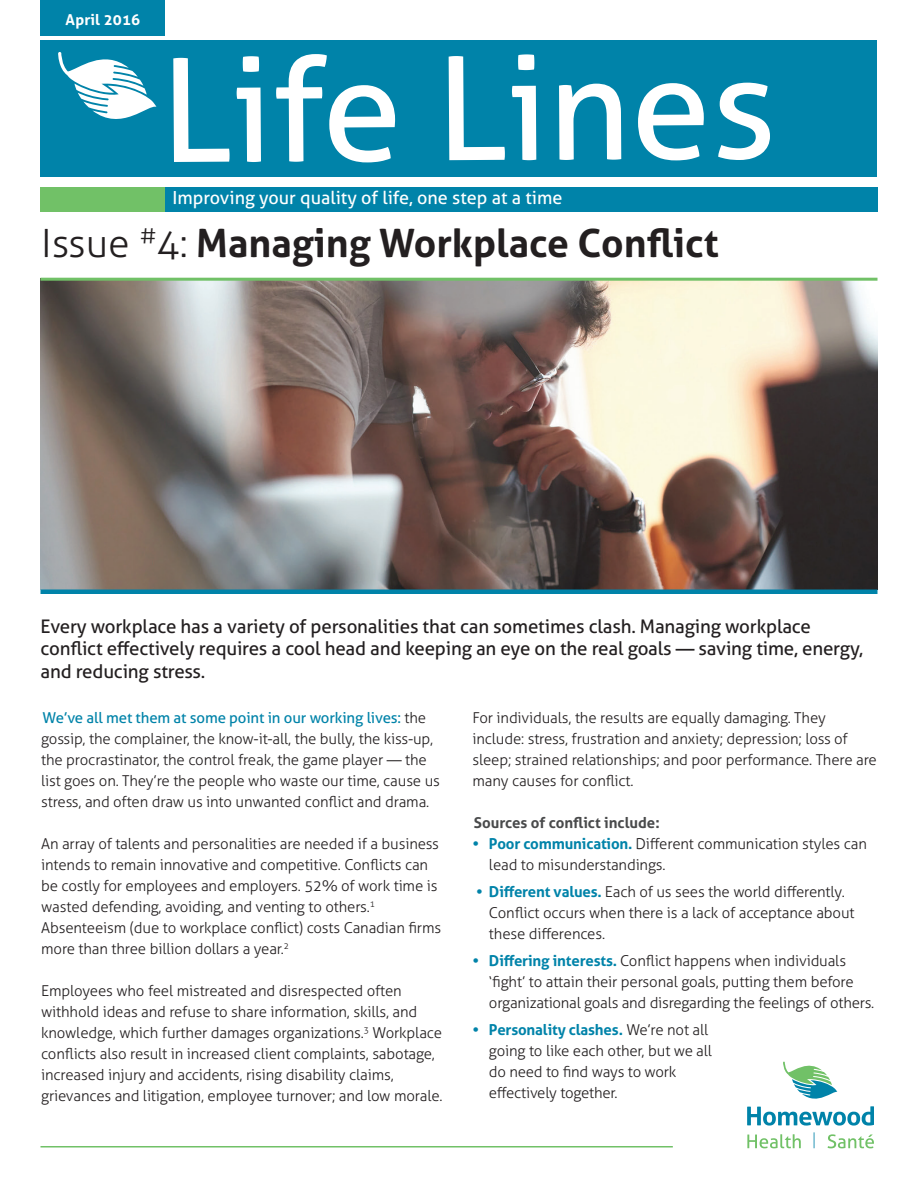
<style>
.page{position:relative;width:918px;height:1188px;background:#fff}
.page>*{position:absolute;margin:0;border:0;box-sizing:border-box;transform-origin:0 0}
.t1{font:144px "Aller";letter-spacing:-.01em;color:#fff}
.t2{font:700 39px "Aller";color:#231f20}
.t3{font:18.75px/22.5px "Aller";letter-spacing:-.01em;color:#231f20}
.t4{font:18px "Aller";color:#fff}
.t5{font:300 15px/21px "Aller";letter-spacing:-.01em;color:#231f20}
.t6{font:700 15px "Aller";color:#494a4b}
.t7{font:700 15px "Aller";letter-spacing:.01em;color:#fff}
.s1{font-weight:300}
.s2{font-weight:400;color:#0083a9}
.s3{font-weight:700;color:#0083a9}
</style>
<div class="page">
<hr style="left:40px;top:1146px;width:633px;height:2px;background:#71c167">
<div style="left:40px;top:40px;width:838px;height:137px;background:#0083a9"></div>
<div style="left:40px;top:187px;width:125px;height:25px;background:#71c167"></div>
<svg style="left:58px;top:52px;width:98px;height:67px"></svg>
<div style="left:40px;top:0;width:125px;height:35px;background:#0083a9"></div>
<div style="left:165px;top:187px;width:713px;height:25px;background:#0083a9"></div>
<img style="left:40px;top:281px;width:838px;height:309px">
<svg style="left:747px;top:1061px;width:127px;height:65px"></svg>
<svg style="left:747px;top:1134px;width:54px;height:14px"></svg>
<svg style="left:828px;top:1134px;width:46px;height:14px"></svg>
<svg style="left:814px;top:1132px;width:1px;height:16px"></svg>
<hr style="left:40px;top:590px;width:838px;height:4px;background:#0083a9">
<hr style="left:40px;top:278px;width:838px;height:3px;background:#71c167">
<p class="t7" style="left:66px;top:11px;width:76px">April 2016</p>
<h1 class="t1" style="left:161px;top:22px;width:618px">Life Lines</h1>
<p class="t4" style="left:172px;top:187px;width:391px">Improving your quality of life, one step at a time</p>
<h2 class="t2" style="left:41px;top:219px;width:679px"><span class="s1">Issue</span> <sup>#</sup><span class="s1">4:</span> Managing Workplace Conflict</h2>
<p class="t3" style="left:41px;top:615px;width:824px">Every workplace has a variety of personalities that can sometimes clash. Managing workplace conflict effectively requires a cool head and keeping an eye on the real goals — saving time, energy, and reducing stress.</p>
<p class="t5" style="left:41px;top:708px;width:400px"><span class="s2">We’ve all met them at some point in our working lives:</span> the gossip, the complainer, the know-it-all, the bully, the kiss-up, the procrastinator, the control freak, the game player — the list goes on. They’re the people who waste our time, cause us stress, and often draw us into unwanted conflict and drama.</p>
<p class="t5" style="left:41px;top:834px;width:402px">An array of talents and personalities are needed if a business intends to remain innovative and competitive. Conflicts can be costly for employees and employers. 52% of work time is wasted defending, avoiding, and venting to others.<sup>1<br></sup>Absenteeism (due to workplace conflict) costs Canadian firms more than three billion dollars a year.<sup>2</sup></p>
<p class="t5" style="left:41px;top:981px;width:403px">Employees who feel mistreated and disrespected often withhold ideas and refuse to share information, skills, and knowledge, which further damages organizations.<sup>3</sup> Workplace conflicts also result in increased client complaints, sabotage, increased injury and accidents, rising disability claims, grievances and litigation, employee turnover; and low morale.</p>
<p class="t5" style="left:472px;top:708px;width:406px">For individuals, the results are equally damaging. They include: stress, frustration and anxiety; depression; loss of sleep; strained relationships; and poor performance. There are many causes for conflict.</p>
<p class="t6" style="left:474px;top:813px;width:187px">Sources of conflict include:</p>
<p class="t5" style="left:489px;top:833px;width:380px;text-indent:-16px"><span class="s3">• Poor communication.</span> Different communication styles can lead to misunderstandings.</p>
<p class="t5" style="left:489px;top:881px;width:367px;text-indent:-13px"><span class="s3">• Different values.</span> Each of us sees the world differently.<br>Conflict occurs when there is a lack of acceptance about these differences.</p>
<p class="t5" style="left:489px;top:950px;width:387px;text-indent:-16px"><span class="s3">• Differing interests.</span> Conflict happens when individuals ‘fight’ to attain their personal goals, putting them before organizational goals and disregarding the feelings of others.</p>
<p class="t5" style="left:489px;top:1019px;width:224px;text-indent:-16px"><span class="s3">• Personality clashes.</span> We’re not all going to like each other, but we all do need to find ways to work effectively together.</p>
</div>
